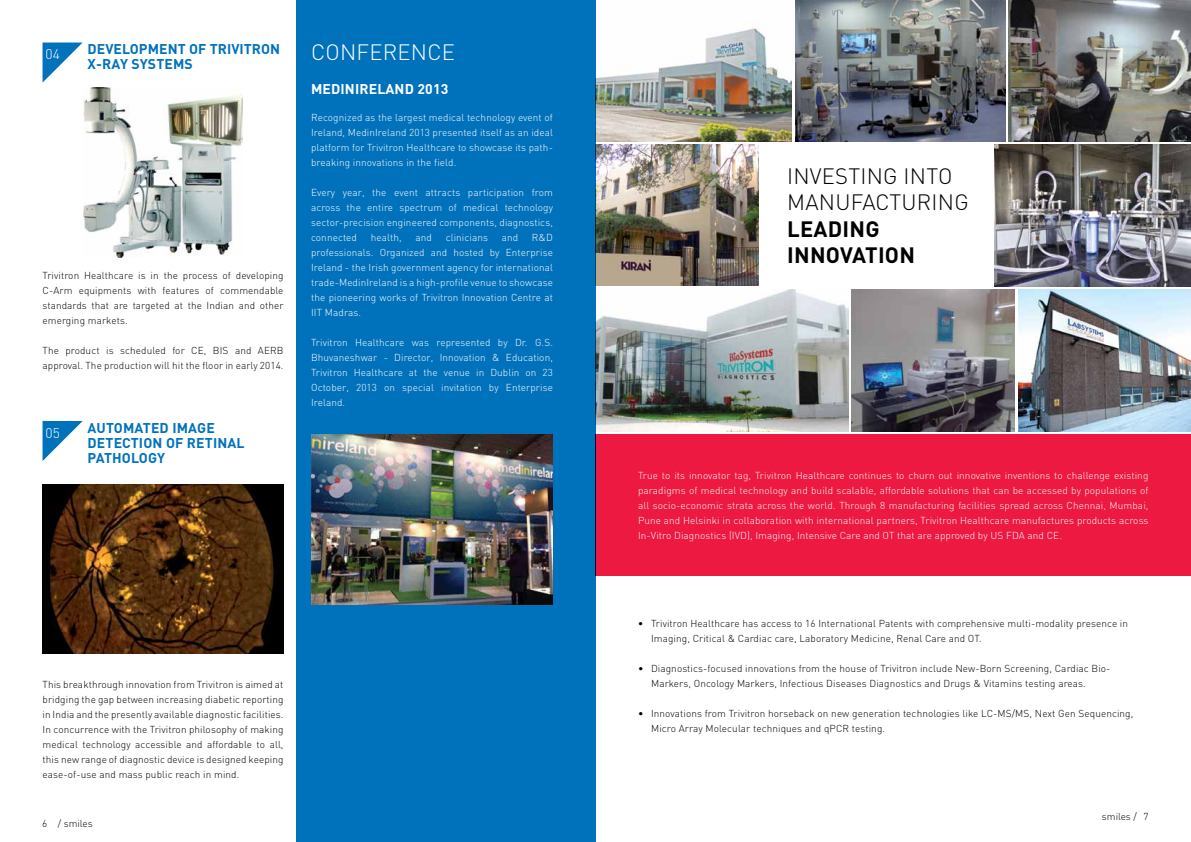
<style>
.page{position:relative;width:1191px;height:842px;background:#fff}
.page>*{position:absolute;margin:0;border:0;box-sizing:border-box;transform-origin:0 0}
.t1{font:300 22px/26.4px "DIN";letter-spacing:.01em;color:#000}
.t2{font:700 22px/26.4px "DIN";letter-spacing:.01em;color:#000}
.t3{font:300 22px "DIN";letter-spacing:.01em;color:#fff}
.t4{font:700 14px/15px "DIN";letter-spacing:.01em;color:#0072bc}
.t5{font:700 14px "DIN";letter-spacing:.01em;color:#fff}
.t6{font:300 14px "DIN";color:#fff}
.t7{font:300 10px/15px "DIN";letter-spacing:.01em;color:#fff;text-align:justify}
.t8{font:300 10px/15px "DIN";letter-spacing:.01em;color:#000}
.s1{font-weight:500}
</style>
<div class="page">
<div style="left:595px;top:435px;width:596px;height:141px;background:#ed1941"></div>
<div style="left:296px;top:0;width:299px;height:842px;background:#0072bc"></div>
<svg style="left:43px;top:43px;width:39px;height:39px"></svg>
<svg style="left:43px;top:421px;width:40px;height:40px"></svg>
<img style="left:43px;top:484px;width:240px;height:170px">
<img style="left:312px;top:435px;width:241px;height:169px">
<img style="left:84px;top:88px;width:158px;height:170px">
<img style="left:595px;top:0;width:196px;height:142px">
<img style="left:795px;top:0;width:210px;height:141px">
<img style="left:595px;top:289px;width:253px;height:142px">
<img style="left:851px;top:289px;width:164px;height:142px">
<img style="left:595px;top:144px;width:164px;height:142px">
<img style="left:1009px;top:0;width:182px;height:142px">
<img style="left:994px;top:145px;width:197px;height:141px">
<img style="left:1019px;top:289px;width:172px;height:142px">
<h2 class="t6" style="left:45px;top:45px;width:16px">04</h2>
<h2 class="t4" style="left:88px;top:41px;width:194px">DEVELOPMENT OF TRIVITRON<br>X-RAY SYSTEMS</h2>
<p class="t8" style="left:43px;top:268px;width:242px;text-align:justify">Trivitron Healthcare is in the process of developing C-Arm equipments with features of commendable standards that are targeted at the Indian and other emerging markets.</p>
<p class="t8" style="left:43px;top:343px;width:242px">The product is scheduled for CE, BIS and AERB approval. The production will hit the floor in early 2014.</p>
<h2 class="t6" style="left:45px;top:424px;width:16px">05</h2>
<h2 class="t4" style="left:88px;top:419px;width:159px">AUTOMATED IMAGE<br>DETECTION OF RETINAL<br>PATHOLOGY</h2>
<h1 class="t3" style="left:311px;top:39px;width:145px">CONFERENCE</h1>
<h2 class="t5" style="left:311px;top:80px;width:139px">MEDINIRELAND 2013</h2>
<p class="t7" style="left:311px;top:110px;width:243px">Recognized as the largest medical technology event of Ireland, MedinIreland 2013 presented itself as an ideal platform for Trivitron Healthcare to showcase its path&shy;breaking innovations in the field.</p>
<p class="t7" style="left:311px;top:185px;width:243px">Every year, the event attracts participation from across the entire spectrum of medical technology sector-precision engineered components, diagnostics, connected</p>
<p class="t7" style="left:311px;top:230px;width:243px;text-indent:221px">R&amp;D professionals. Organized and hosted by Enterprise Ireland - the Irish government agency for international trade-MedinIreland is a high-profile venue to showcase the pioneering works of Trivitron Innovation Centre at IIT Madras.</p>
<p class="t7" style="left:311px;top:335px;width:243px">Trivitron Healthcare was represented by Dr. G.S.<br>Bhuvaneshwar - Director, Innovation &amp; Education, Trivitron Healthcare at the venue in Dublin on 23<br>October, 2013 on special invitation by Enterprise Ireland.</p>
<p class="t7" style="left:371px;top:230px;width:32px">health,</p>
<p class="t7" style="left:415px;top:230px;width:18px">and</p>
<p class="t7" style="left:446px;top:230px;width:44px">clinicians</p>
<p class="t7" style="left:502px;top:230px;width:18px">and</p>
<p class="t8" style="left:43px;top:676px;width:242px;text-align:justify">This breakthrough innovation from Trivitron is aimed at bridging the gap between increasing diabetic reporting in India and the presently available diagnostic facilities.<br>In concurrence with the Trivitron philosophy of making medical technology accessible and affordable to all, this new range of diagnostic device is designed keeping ease-of-use and mass public reach in mind.</p>
<p class="t8" style="left:42px;top:815px;width:52px">6 / smiles</p>
<h1 class="t1" style="left:787px;top:163px;width:183px">INVESTING INTO<br>MANUFACTURING</h1>
<h1 class="t2" style="left:787px;top:215px;width:129px">LEADING<br>INNOVATION</h1>
<p class="t7" style="left:638px;top:467px;width:512px">True to its innovator tag, Trivitron Healthcare continues to churn out innovative inventions to challenge existing paradigms of medical technology and build scalable, affordable solutions that can be accessed by populations of all socio-economic strata across the world. Through 8 manufacturing facilities spread across Chennai, Mumbai, Pune and Helsinki in collaboration with international partners, Trivitron Healthcare manufactures products across In-Vitro Diagnostics (IVD), Imaging, Intensive Care and OT that are approved by US FDA and CE.</p>
<p class="t8" style="left:651px;top:616px;width:478px;text-indent:-13px"><span class="s1">•</span> Trivitron Healthcare has access to 16 International Patents with comprehensive multi-modality presence in<br>Imaging, Critical &amp; Cardiac care, Laboratory Medicine, Renal Care and OT.</p>
<p class="t8" style="left:651px;top:661px;width:461px;text-indent:-13px">• Diagnostics-focused innovations from the house of Trivitron include New-Born Screening, Cardiac Bio-<br>Markers, Oncology Markers, Infectious Diseases Diagnostics and Drugs &amp; Vitamins testing areas.</p>
<p class="t8" style="left:651px;top:706px;width:484px;text-indent:-13px">• Innovations from Trivitron horseback on new generation technologies like LC-MS/MS, Next Gen Sequencing,<br>Micro Array Molecular techniques and qPCR testing.</p>
<p class="t8" style="left:1102px;top:808px;width:48px">smiles / 7</p>
</div>
